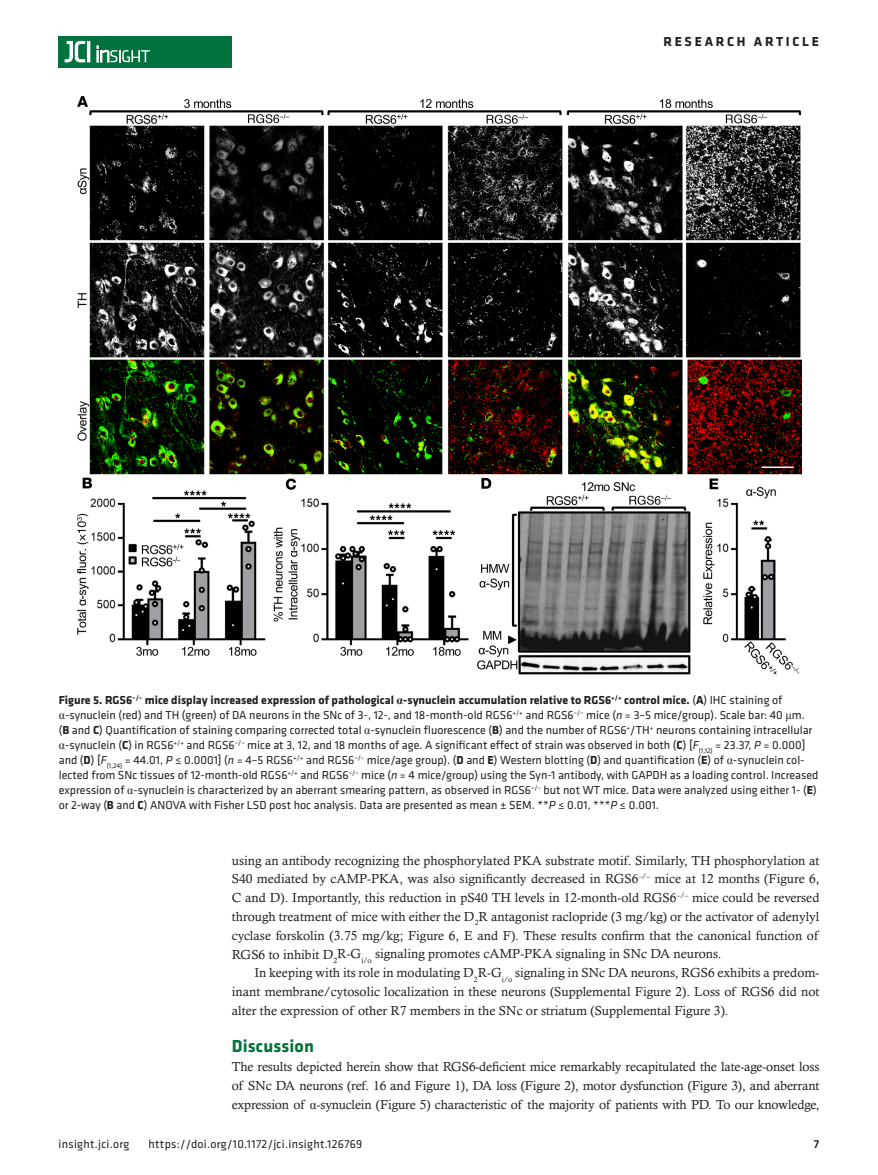
<style>
.page{position:relative;width:878px;height:1175px;background:#fff}
.page>*{position:absolute;margin:0;border:0;box-sizing:border-box;transform-origin:0 0}
.t1{font:700 18px "Klavika";letter-spacing:.01em;color:#00723e}
.t2{font:700 13.5px "Klavika Basic";letter-spacing:.2em;color:#231f20}
.t3{font:13.2px/18.8px "Calisto MT Std";color:#231f20;text-align:justify}
.t4{font:12px/15px "Klavika Basic";color:#231f20}
.t5{font:12px "Klavika Basic";letter-spacing:.025em;color:#231f20}
.t6{font:500 12px "Klavika Basic";color:#231f20}
.s1{font-weight:700}
.s2{font-family:"Times New Roman";font-weight:700}
.s3{font-family:"Times New Roman"}
.s4{font-style:italic}
</style>
<div class="page">
<div style="left:59px;top:36px;width:173px;height:31px;background:#00723e"></div>
<hr style="left:87px;top:41px;width:3px;height:21px;background:#fff">
<svg style="left:64px;top:41px;width:21px;height:22px"></svg>
<svg style="left:97px;top:46px;width:53px;height:16px"></svg>
<img style="left:77px;top:96px;width:724px;height:579px">
<p class="t2" style="left:663px;top:32px;width:157px">RESEARCH ARTICLE</p>
<p class="t4" style="left:59px;top:692px;width:761px"><span class="s1">Figure 5. RGS6</span><sup>–/–</sup> <span class="s1">mice display increased expression of pathological</span> <span class="s2">α</span><span class="s1">-synuclein accumulation relative to RGS6</span><sup>+/+</sup> <span class="s1">control mice.</span> (<span class="s1">A</span>) IHC staining of <span class="s3">α</span>-synuclein (red) and TH (green) of DA neurons in the SNc of 3-, 12-, and 18-month-old RGS6<sup>+/+</sup> and RGS6<sup>–/–</sup> mice (<span class="s4">n</span> = 3–5 mice/group). Scale bar: 40 <span class="s3">μ</span>m.<br>(<span class="s1">B</span> and <span class="s1">C</span>) Quantification of staining comparing corrected total <span class="s3">α</span>-synuclein fluorescence (<span class="s1">B</span>) and the number of RGS6<sup>+</sup>/TH<sup>+</sup> neurons containing intracellular <span class="s3">α</span>-synuclein (<span class="s1">C</span>) in RGS6<sup>+/+</sup> and RGS6<sup>–/–</sup> mice at 3, 12, and 18 months of age. A significant effect of strain was observed in both (<span class="s1">C</span>) [<span class="s4">F</span><sub>(1,12)</sub> = 23.37, <span class="s4">P</span> = 0.000] and (<span class="s1">D</span>) [<span class="s4">F</span><sub>(1,24)</sub> = 44.01, <span class="s4">P</span> ≤ 0.0001] (<span class="s4">n</span> = 4–5 RGS6<sup>+/+</sup> and RGS6<sup>–/–</sup> mice/age group). (<span class="s1">D</span> and <span class="s1">E</span>) Western blotting (<span class="s1">D</span>) and quantification (<span class="s1">E</span>) of <span class="s3">α</span>-synuclein col&shy;lected from SNc tissues of 12-month-old RGS6<sup>+/+</sup> and RGS6<sup>–/–</sup> mice (<span class="s4">n</span> = 4 mice/group) using the Syn-1 antibody, with GAPDH as a loading control. Increased expression of <span class="s3">α</span>-synuclein is characterized by an aberrant smearing pattern, as observed in RGS6<sup>–/–</sup> but not WT mice. Data were analyzed using either 1- (<span class="s1">E</span>) or 2-way (<span class="s1">B</span> and <span class="s1">C</span>) ANOVA with Fisher LSD post hoc analysis. Data are presented as mean ± SEM. **<span class="s4">P</span> ≤ 0.01, ***<span class="s4">P</span> ≤ 0.001.</p>
<p class="t3" style="left:232px;top:850px;width:589px">using an antibody recognizing the phosphorylated PKA substrate motif. Similarly, TH phosphorylation at S40 mediated by cAMP-PKA, was also significantly decreased in RGS6<sup>–/–</sup> mice at 12 months (Figure 6, C and D). Importantly, this reduction in pS40 TH levels in 12-month-old RGS6<sup>–/–</sup> mice could be reversed through treatment of mice with either the D<sub>2</sub>R antagonist raclopride (3 mg/kg) or the activator of adenylyl cyclase forskolin (3.75 mg/kg; Figure 6, E and F). These results confirm that the canonical function of RGS6 to inhibit D<sub>2</sub>R-G<sub>i/o</sub> signaling promotes cAMP-PKA signaling in SNc DA neurons.</p>
<p class="t3" style="left:232px;top:963px;width:589px;text-indent:23px">In keeping with its role in modulating D<sub>2</sub>R-G<sub>i/o</sub> signaling in SNc DA neurons, RGS6 exhibits a predom&shy;inant membrane/cytosolic localization in these neurons (Supplemental Figure 2). Loss of RGS6 did not alter the expression of other R7 members in the SNc or striatum (Supplemental Figure 3).</p>
<h1 class="t1" style="left:232px;top:1033px;width:84px">Discussion</h1>
<p class="t3" style="left:232px;top:1057px;width:589px">The results depicted herein show that RGS6-deficient mice remarkably recapitulated the late-age-onset loss of SNc DA neurons (ref. 16 and Figure 1), DA loss (Figure 2), motor dysfunction (Figure 3), and aberrant expression of <span class="s3">α</span>-synuclein (Figure 5) characteristic of the majority of patients with PD. To our knowledge,</p>
<p class="t5" style="left:58px;top:1135px;width:72px">insight.jci.org</p>
<p class="t5" style="left:148px;top:1135px;width:215px">https://doi.org/10.1172/jci.insight.126769</p>
<p class="t6" style="left:813px;top:1135px;width:7px">7</p>
</div>
